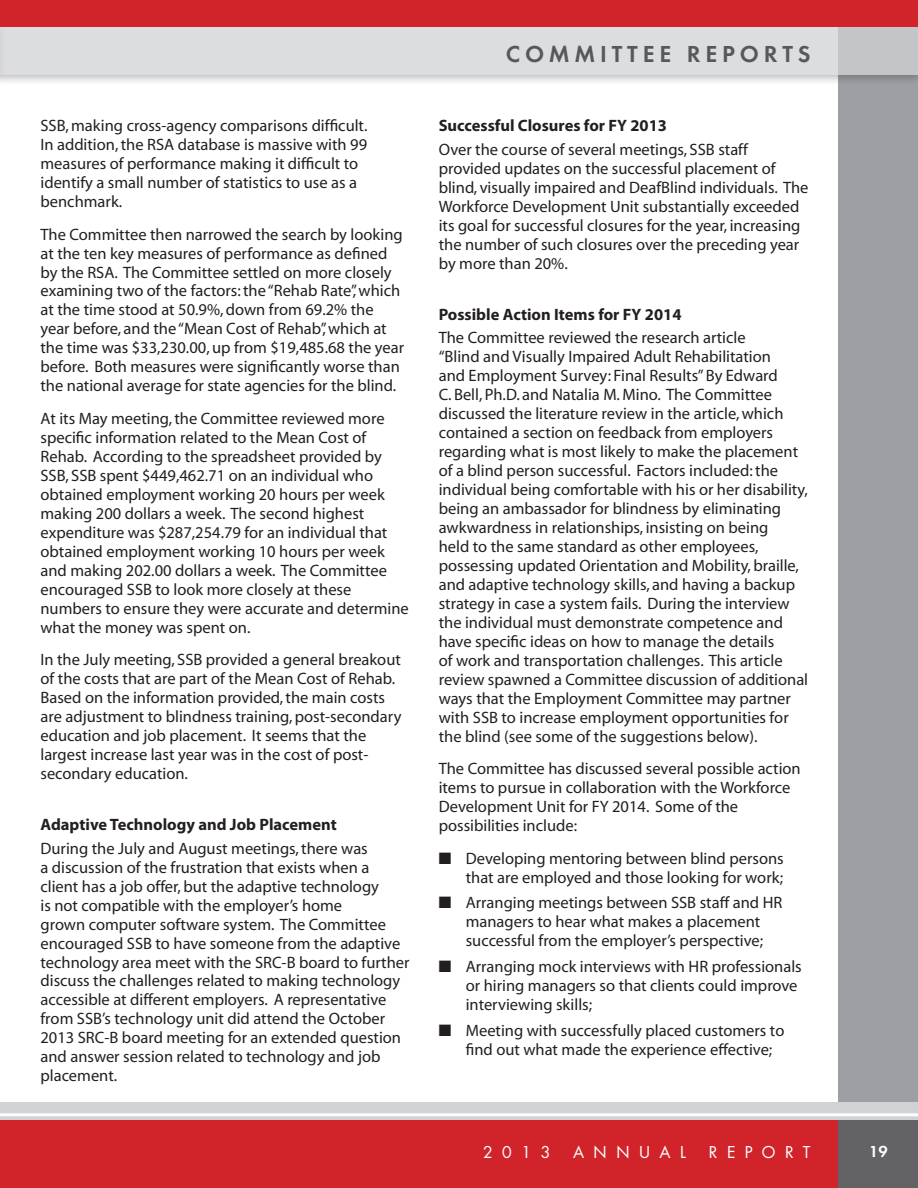
<style>
.page{position:relative;width:918px;height:1188px;background:#fff}
.page>*{position:absolute;margin:0;border:0;box-sizing:border-box;transform-origin:0 0}
.HEADING_IN_BOX{font:600 24px "Futura T";letter-spacing:.2em;color:#57585a}
.t1{font:18px "Futura T";letter-spacing:.5em;color:#fff}
.Body_Text{font:16.5px/18.9px "Myriad";color:#231f20}
.t2{font:16.5px/19px "Myriad Pro";color:#231f20}
.Heading_3{font:700 16.5px "Myriad Pro";color:#231f20}
.t3{font:600 16.5px "Futura T";color:#fff}
</style>
<div class="page">
<div style="left:839px;top:27px;width:79px;height:1093px;background:#9d9fa2"></div>
<div style="left:0;top:1103px;width:918px;height:17px;background:#d1d2d4"></div>
<div style="left:0;top:1120px;width:918px;height:68px;background:#d1232a"></div>
<hr style="left:0;top:1113px;width:918px;height:3px;background:#fff">
<div style="left:839px;top:1120px;width:79px;height:68px;background:#636366"></div>
<div style="left:0;top:22px;width:918px;height:64px;background:#231f20;opacity:.4"></div>
<svg style="left:0;top:27px;width:918px;height:48px;fill:#dcddde"></svg>
<div style="left:0;top:0;width:918px;height:27px;background:#d1232a"></div>
<p class="Body_Text" style="left:40px;top:117px;width:329px">SSB, making cross-agency comparisons difficult.<br>In addition, the RSA database is massive with 99 measures of performance making it difficult to identify a small number of statistics to use as a benchmark.</p>
<p class="Body_Text" style="left:40px;top:225px;width:365px">The Committee then narrowed the search by looking at the ten key measures of performance as defined by the RSA. The Committee settled on more closely examining two of the factors: the “Rehab Rate”, which at the time stood at 50.9%, down from 69.2% the year before, and the “Mean Cost of Rehab”, which at the time was $33,230.00, up from $19,485.68 the year before. Both measures were significantly worse than the national average for state agencies for the blind.</p>
<p class="Body_Text" style="left:40px;top:410px;width:370px">At its May meeting, the Committee reviewed more specific information related to the Mean Cost of Rehab. According to the spreadsheet provided by SSB, SSB spent $449,462.71 on an individual who obtained employment working 20 hours per week making 200 dollars a week. The second highest expenditure was $287,254.79 for an individual that obtained employment working 10 hours per week and making 202.00 dollars a week. The Committee encouraged SSB to look more closely at these numbers to ensure they were accurate and determine what the money was spent on.</p>
<p class="Body_Text" style="left:40px;top:651px;width:362px">In the July meeting, SSB provided a general breakout of the costs that are part of the Mean Cost of Rehab.<br>Based on the information provided, the main costs are adjustment to blindness training, post-secondary education and job placement. It seems that the largest increase last year was in the cost of post&shy;secondary education.</p>
<p class="Heading_3" style="left:40px;top:814px;width:298px">Adaptive Technology and Job Placement</p>
<p class="Body_Text" style="left:40px;top:839px;width:371px">During the July and August meetings, there was<br>a discussion of the frustration that exists when a client has a job offer, but the adaptive technology<br>is not compatible with the employer’s home<br>grown computer software system. The Committee encouraged SSB to have someone from the adaptive technology area meet with the SRC-B board to further discuss the challenges related to making technology accessible at different employers. A representative from SSB’s technology unit did attend the October 2013 SRC-B board meeting for an extended question and answer session related to technology and job placement.</p>
<p class="HEADING_IN_BOX" style="left:506px;top:40px;width:306px">COMMITTEE REPORTS</p>
<p class="Heading_3" style="left:439px;top:115px;width:230px">Successful Closures for FY 2013</p>
<p class="Body_Text" style="left:439px;top:140px;width:371px">Over the course of several meetings, SSB staff provided updates on the successful placement of blind, visually impaired and DeafBlind individuals. The Workforce Development Unit substantially exceeded its goal for successful closures for the year, increasing the number of such closures over the preceding year by more than 20%.</p>
<p class="Heading_3" style="left:439px;top:303px;width:244px">Possible Action Items for FY 2014</p>
<p class="Body_Text" style="left:439px;top:329px;width:371px">The Committee reviewed the research article<br>“Blind and Visually Impaired Adult Rehabilitation<br>and Employment Survey: Final Results” By Edward<br>C. Bell, Ph.D. and Natalia M. Mino. The Committee discussed the literature review in the article, which contained a section on feedback from employers regarding what is most likely to make the placement of a blind person successful. Factors included: the individual being comfortable with his or her disability, being an ambassador for blindness by eliminating awkwardness in relationships, insisting on being<br>held to the same standard as other employees, possessing updated Orientation and Mobility, braille, and adaptive technology skills, and having a backup strategy in case a system fails. During the interview the individual must demonstrate competence and have specific ideas on how to manage the details<br>of work and transportation challenges. This article review spawned a Committee discussion of additional ways that the Employment Committee may partner with SSB to increase employment opportunities for the blind (see some of the suggestions below).</p>
<p class="Body_Text" style="left:439px;top:760px;width:364px">The Committee has discussed several possible action items to pursue in collaboration with the Workforce Development Unit for FY 2014. Some of the possibilities include:</p>
<p class="t2" style="left:439px;top:848px;width:347px;text-align:right">■ Developing mentoring between blind persons that are employed and those looking for work;</p>
<p class="t2" style="left:439px;top:893px;width:345px;text-align:center">■ Arranging meetings between SSB staff and HR managers to hear what makes a placement successful from the employer’s perspective;</p>
<p class="t2" style="left:466px;top:957px;width:338px;text-indent:-27px">■ Arranging mock interviews with HR professionals or hiring managers so that clients could improve interviewing skills;</p>
<p class="t2" style="left:466px;top:1020px;width:320px;text-indent:-27px">■ Meeting with successfully placed customers to find out what made the experience effective;</p>
<p class="t1" style="left:483px;top:1142px;width:69px">2013</p>
<p class="t1" style="left:573px;top:1142px;width:115px">ANNUAL</p>
<p class="t1" style="left:709px;top:1142px;width:103px">REPORT</p>
<p class="t3" style="left:869px;top:1142px;width:20px">19</p>
</div>
